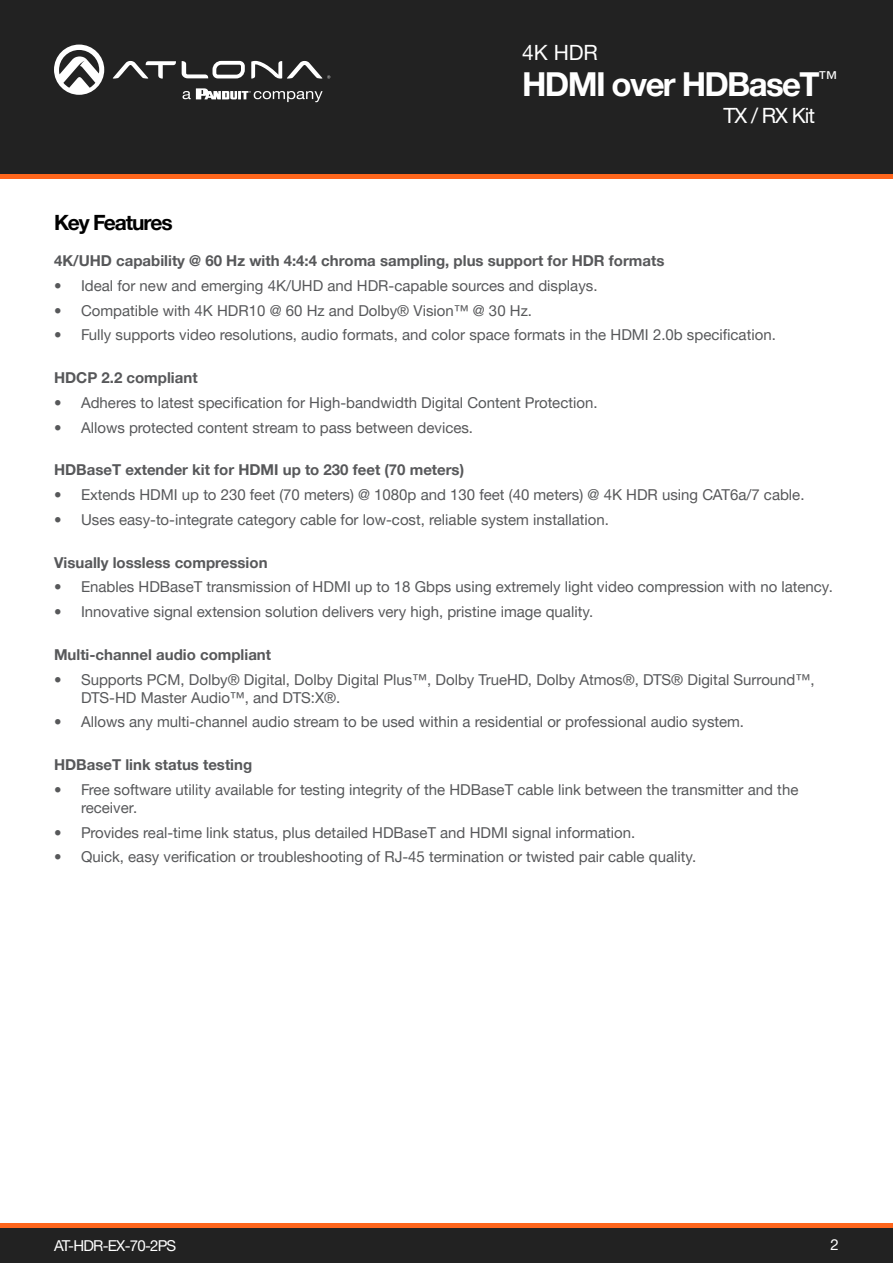
<style>
.page{position:relative;width:893px;height:1263px;background:#fff}
.page>*{position:absolute;margin:0;border:0;box-sizing:border-box;transform-origin:0 0}
.t1{font:700 33px "Helvetica Neue LTW1 G";letter-spacing:-.05em;color:#fff}
.t2{font:21px "Helvetica Neue LTW1 G";letter-spacing:-.05em;color:#fff}
.Product_Type_First_P{font:700 21px "Helvetica Neue LTW1 G";letter-spacing:-.05em;color:#000}
.t3{font:15px/18px "Helvetica Neue LTW1 G";color:#57585a}
.General_Text_Bold_Wa{font:700 15px "Helvetica Neue LTW1 G";color:#57585a}
.t4{font:15px "Helvetica Neue LTW1 G";letter-spacing:-.05em;color:#fff}
</style>
<div class="page">
<div style="left:0;top:1227px;width:893px;height:36px;background:#222"></div>
<hr style="left:0;top:1223px;width:893px;height:4px;background:#ff661c">
<div style="left:0;top:0;width:893px;height:174px;background:#222"></div>
<hr style="left:0;top:174px;width:893px;height:4px;background:#ff661c">
<svg style="left:182px;top:61px;width:63px;height:17px"></svg>
<svg style="left:113px;top:61px;width:63px;height:18px"></svg>
<svg style="left:251px;top:61px;width:79px;height:18px"></svg>
<svg style="left:54px;top:45px;width:50px;height:50px"></svg>
<svg style="left:183px;top:88px;width:140px;height:14px"></svg>
<h2 class="t2" style="left:522px;top:39px;width:77px">4K HDR</h2>
<h1 class="t1" style="left:522px;top:63px;width:316px">HDMI over HDBaseT<sup>™</sup></h1>
<h2 class="t2" style="left:724px;top:103px;width:93px">TX / RX Kit</h2>
<p class="Product_Type_First_P" style="left:54px;top:209px;width:120px">Key Features</p>
<p class="General_Text_Bold_Wa" style="left:54px;top:251px;width:612px">4K/UHD capability @ 60 Hz with 4:4:4 chroma sampling, plus support for HDR formats</p>
<p class="t3" style="left:54px;top:276px;width:545px">• Ideal for new and emerging 4K/UHD and HDR-capable sources and displays.</p>
<p class="t3" style="left:54px;top:301px;width:480px">• Compatible with 4K HDR10 @ 60 Hz and Dolby® Vision™ @ 30 Hz.</p>
<p class="t3" style="left:54px;top:326px;width:723px">• Fully supports video resolutions, audio formats, and color space formats in the HDMI 2.0b specification.</p>
<p class="General_Text_Bold_Wa" style="left:54px;top:368px;width:145px">HDCP 2.2 compliant</p>
<p class="t3" style="left:54px;top:393px;width:545px">• Adheres to latest specification for High-bandwidth Digital Content Protection.</p>
<p class="t3" style="left:54px;top:418px;width:421px">• Allows protected content stream to pass between devices.</p>
<p class="General_Text_Bold_Wa" style="left:54px;top:461px;width:412px">HDBaseT extender kit for HDMI up to 230 feet (70 meters)</p>
<p class="t3" style="left:54px;top:486px;width:752px">• Extends HDMI up to 230 feet (70 meters) @ 1080p and 130 feet (40 meters) @ 4K HDR using CAT6a/7 cable.</p>
<p class="t3" style="left:54px;top:510px;width:557px">• Uses easy-to-integrate category cable for low-cost, reliable system installation.</p>
<p class="General_Text_Bold_Wa" style="left:54px;top:553px;width:215px">Visually lossless compression</p>
<p class="t3" style="left:54px;top:578px;width:780px">• Enables HDBaseT transmission of HDMI up to 18 Gbps using extremely light video compression with no latency.</p>
<p class="t3" style="left:54px;top:603px;width:541px">• Innovative signal extension solution delivers very high, pristine image quality.</p>
<p class="General_Text_Bold_Wa" style="left:54px;top:645px;width:219px">Multi-channel audio compliant</p>
<p class="t3" style="left:81px;top:670px;width:735px;text-indent:-27px">• Supports PCM, Dolby® Digital, Dolby Digital Plus™, Dolby TrueHD, Dolby Atmos®, DTS® Digital Surround™,<br>DTS-HD Master Audio™, and DTS:X®.</p>
<p class="t3" style="left:54px;top:713px;width:692px">• Allows any multi-channel audio stream to be used within a residential or professional audio system.</p>
<p class="General_Text_Bold_Wa" style="left:54px;top:755px;width:200px">HDBaseT link status testing</p>
<p class="t3" style="left:81px;top:780px;width:719px;text-indent:-27px">• Free software utility available for testing integrity of the HDBaseT cable link between the transmitter and the receiver.</p>
<p class="t3" style="left:54px;top:823px;width:583px">• Provides real-time link status, plus detailed HDBaseT and HDMI signal information.</p>
<p class="t3" style="left:54px;top:848px;width:644px">• Quick, easy verification or troubleshooting of RJ-45 termination or twisted pair cable quality.</p>
<p class="t4" style="left:54px;top:1236px;width:124px">AT-HDR-EX-70-2PS</p>
<p class="t4" style="left:831px;top:1235px;width:10px">2</p>
</div>
